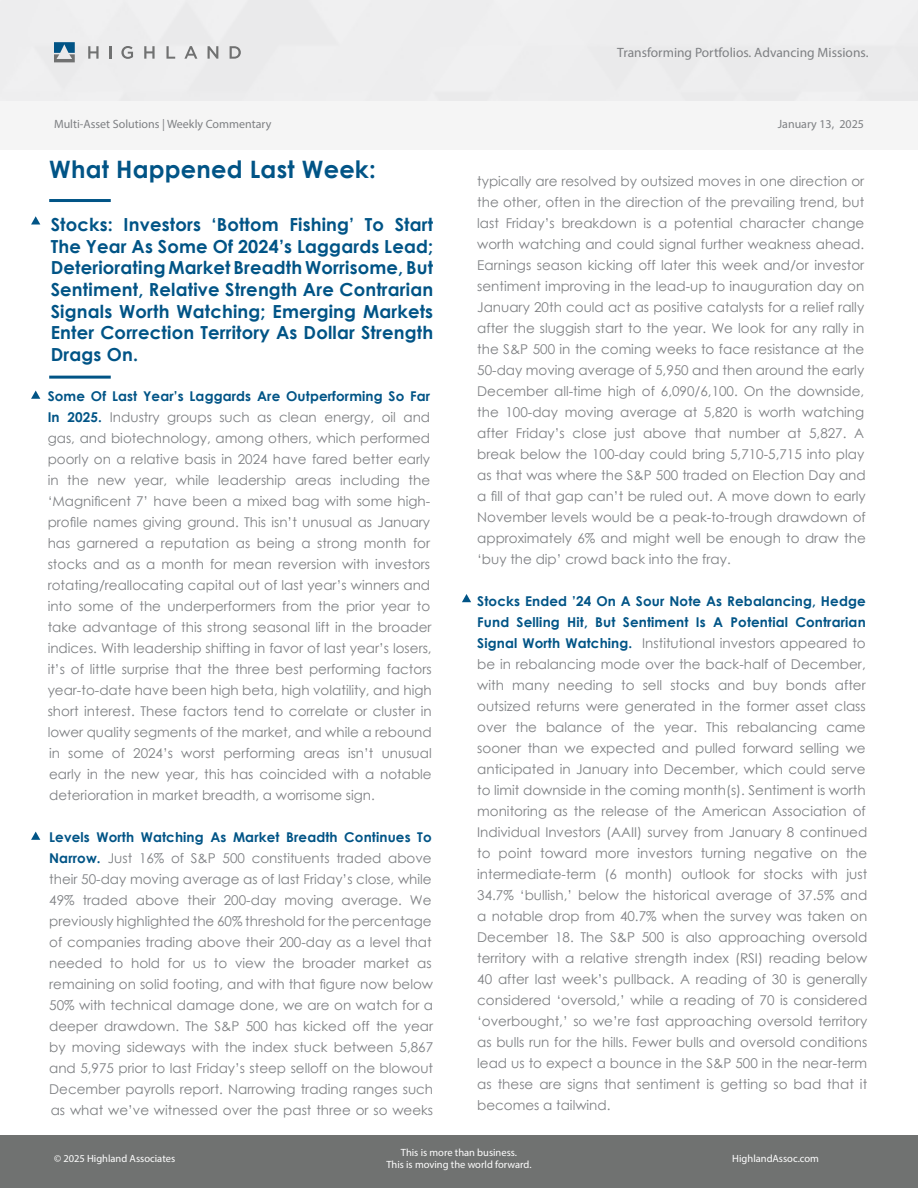
<style>
.page{position:relative;width:918px;height:1188px;background:#fff}
.page>*{position:absolute;margin:0;border:0;box-sizing:border-box;transform-origin:0 0}
.t1{font:700 24px "Century Gothic";letter-spacing:.01em;color:#015486}
.t2{font:700 18px/21.6px "Century Gothic";letter-spacing:.01em;color:#015486;text-align:justify}
.t3{font:13.5px/21px "Century Gothic";color:#7e8083;text-align:justify}
.t4{font:13.5px "Myriad Pro";color:#7e8083}
.t5{font:12px "Myriad Pro";color:#7e8083}
.t6{font:10.5px "Myriad Pro";color:#fff}
.s1{font-weight:700;color:#015486}
</style>
<div class="page">
<div style="left:0;top:1135px;width:918px;height:53px;background:#707271"></div>
<div style="left:0;top:102px;width:918px;height:48px;background:#f5f5f5"></div>
<svg style="left:31px;top:391px;width:9px;height:8px"></svg>
<hr style="left:49px;top:376px;width:62px;height:3px;background:#015486">
<hr style="left:49px;top:199px;width:62px;height:3px;background:#015486">
<svg style="left:31px;top:216px;width:9px;height:9px"></svg>
<svg style="left:31px;top:832px;width:9px;height:8px"></svg>
<svg style="left:462px;top:594px;width:9px;height:8px"></svg>
<svg style="left:88px;top:46px;width:11px;height:13px"></svg>
<svg style="left:121px;top:46px;width:12px;height:13px"></svg>
<svg style="left:166px;top:46px;width:9px;height:13px"></svg>
<svg style="left:208px;top:46px;width:10px;height:13px"></svg>
<svg style="left:54px;top:42px;width:21px;height:20px"></svg>
<svg style="left:110px;top:46px;width:2px;height:13px"></svg>
<svg style="left:144px;top:46px;width:11px;height:13px"></svg>
<svg style="left:184px;top:46px;width:13px;height:13px"></svg>
<svg style="left:230px;top:46px;width:11px;height:13px"></svg>
<p class="t4" style="left:617px;top:44px;width:253px">Transforming Portfolios. Advancing Missions.</p>
<p class="t5" style="left:54px;top:117px;width:219px">Multi-Asset Solutions | Weekly Commentary</p>
<p class="t5" style="left:778px;top:117px;width:88px">January 13, 2025</p>
<p class="t1" style="left:49px;top:151px;width:328px">What Happened Last Week:</p>
<p class="t3" style="left:477px;top:171px;width:390px">typically are resolved by outsized moves in one direction or the other, often in the direction of the prevailing trend, but last Friday’s breakdown is a potential character change worth watching and could signal further weakness ahead.<br>Earnings season kicking off later this week and/or investor sentiment improving in the lead-up to inauguration day on January 20th could act as positive catalysts for a relief rally after the sluggish start to the year. We look for any rally in the S&amp;P 500 in the coming weeks to face resistance at the 50-day moving average of 5,950 and then around the early December all-time high of 6,090/6,100. On the downside, the 100-day moving average at 5,820 is worth watching after Friday’s close just above that number at 5,827. A break below the 100-day could bring 5,710-5,715 into play as that was where the S&amp;P 500 traded on Election Day and a fill of that gap can’t be ruled out. A move down to early November levels would be a peak-to-trough drawdown of approximately 6% and might well be enough to draw the ‘buy the dip’ crowd back into the fray.</p>
<p class="t3" style="left:477px;top:591px;width:392px"><span class="s1">Stocks Ended ’24 On A Sour Note As Rebalancing, Hedge Fund Selling Hit, But Sentiment Is A Potential Contrarian Signal Worth Watching.</span> Institutional investors appeared to be in rebalancing mode over the back-half of December, with many needing to sell stocks and buy bonds after outsized returns were generated in the former asset class over the balance of the year. This rebalancing came sooner than we expected and pulled forward selling we anticipated in January into December, which could serve to limit downside in the coming month(s). Sentiment is worth monitoring as the release of the American Association of Individual Investors (AAII) survey from January 8 continued to point toward more investors turning negative on the intermediate-term (6 month) outlook for stocks with just 34.7% ‘bullish,’ below the historical average of 37.5% and a notable drop from 40.7% when the survey was taken on December 18. The S&amp;P 500 is also approaching oversold territory with a relative strength index (RSI) reading below 40 after last week’s pullback. A reading of 30 is generally considered ‘oversold,’ while a reading of 70 is considered ‘overbought,’ so we’re fast approaching oversold territory as bulls run for the hills. Fewer bulls and oversold conditions lead us to expect a bounce in the S&amp;P 500 in the near-term as these are signs that sentiment is getting so bad that it becomes a tailwind.</p>
<p class="t6" style="left:401px;top:1146px;width:118px">This is more than business.</p>
<p class="t6" style="left:386px;top:1158px;width:147px">This is moving the world forward.</p>
<p class="t2" style="left:51px;top:213px;width:384px">Stocks: Investors ‘Bottom Fishing’ To Start The Year As Some Of 2024’s Laggards Lead; Deteriorating Market Breadth Worrisome, But Sentiment, Relative Strength Are Contrarian Signals Worth Watching; Emerging Markets Enter Correction Territory As Dollar Strength Drags On.</p>
<p class="t3" style="left:48px;top:385px;width:386px"><span class="s1">Some Of Last Year’s Laggards Are Outperforming So Far In 2025.</span> Industry groups such as clean energy, oil and gas, and biotechnology, among others, which performed poorly on a relative basis in 2024 have fared better early in the new year, while leadership areas including the ‘Magnificent 7’ have been a mixed bag with some high&shy;profile names giving ground. This isn’t unusual as January has garnered a reputation as being a strong month for stocks and as a month for mean reversion with investors rotating/reallocating capital out of last year’s winners and into some of the underperformers from the prior year to take advantage of this strong seasonal lift in the broader indices. With leadership shifting in favor of last year’s losers, it’s of little surprise that the three best performing factors year-to-date have been high beta, high volatility, and high short interest. These factors tend to correlate or cluster in lower quality segments of the market, and while a rebound in some of 2024’s worst performing areas isn’t unusual early in the new year, this has coincided with a notable deterioration in market breadth, a worrisome sign.</p>
<p class="t3" style="left:49px;top:826px;width:386px"><span class="s1">Levels Worth Watching As Market Breadth Continues To Narrow.</span> Just 16% of S&amp;P 500 constituents traded above their 50-day moving average as of last Friday’s close, while 49% traded above their 200-day moving average. We previously highlighted the 60% threshold for the percentage of companies trading above their 200-day as a level that needed to hold for us to view the broader market as remaining on solid footing, and with that figure now below 50% with technical damage done, we are on watch for a deeper drawdown. The S&amp;P 500 has kicked off the year by moving sideways with the index stuck between 5,867 and 5,975 prior to last Friday’s steep selloff on the blowout December payrolls report. Narrowing trading ranges such as what we’ve witnessed over the past three or so weeks</p>
<p class="t6" style="left:54px;top:1152px;width:123px">© 2025 Highland Associates</p>
<p class="t6" style="left:732px;top:1152px;width:88px">HighlandAssoc.com</p>
</div>
